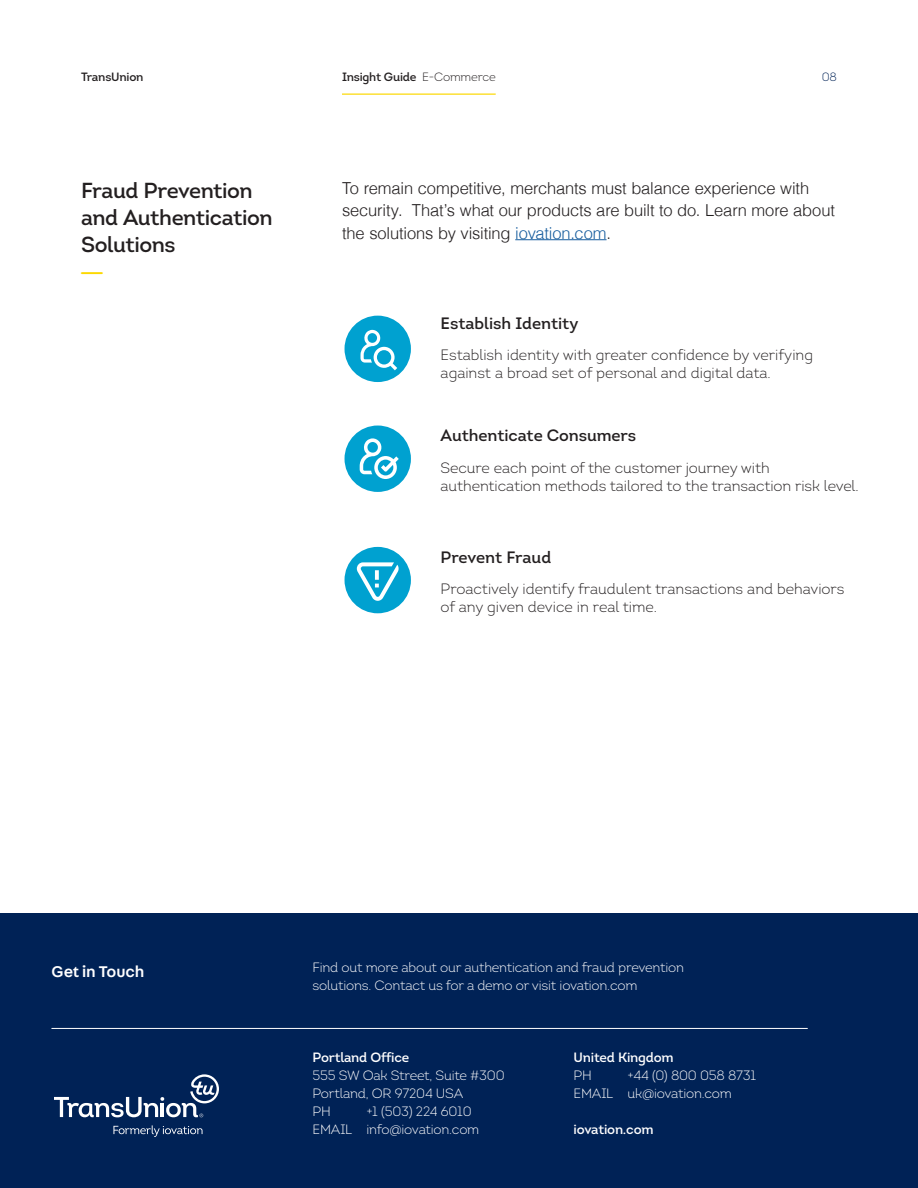
<style>
.page{position:relative;width:918px;height:1188px;background:#fff}
.page>*{position:absolute;margin:0;border:0;box-sizing:border-box;transform-origin:0 0}
.TU____Interior____Bo{font:600 21.75px/27px "Intro";letter-spacing:-.02em;color:#231f20}
.TU____Interior____Bo-2{font:21.75px "iovation glyphs";color:#fcd800}
.TU____Interior____Bo-3{font:300 16.5px/22.5px "Helvetica";letter-spacing:-.01em;color:#231f20}
.TU____Interior____Bo-4{font:600 16.5px "Intro";letter-spacing:-.005em;color:#231f20}
.t1{font:500 16.5px "Fabriga";letter-spacing:-.005em;color:#fff}
.TU____Interior____Bo-5{font:300 15px/18px "Intro";letter-spacing:-.005em;color:#231f20}
.t2{font:300 13.5px/18px "Intro";letter-spacing:-.015em;color:#fff}
.t3{font:600 13.5px "Intro";letter-spacing:-.015em;color:#fff}
.t4{font:600 12px "Intro";letter-spacing:-.015em;color:#231f20}
.t5{font:300 12px "Intro";color:#002256}
.s1{font-weight:300}
.s2{color:#175d9e}
</style>
<div class="page">
<hr style="left:342px;top:94px;width:154px;height:1px;background:#fcd800">
<hr style="left:515px;top:239px;width:92px;height:1px;background:#175d9e">
<div style="left:345px;top:316px;width:66px;height:66px;background:#00a1d0;border-radius:50%"></div>
<svg style="left:361px;top:330px;width:36px;height:40px"></svg>
<div style="left:345px;top:426px;width:66px;height:66px;background:#00a1d0;border-radius:50%"></div>
<svg style="left:360px;top:438px;width:39px;height:41px"></svg>
<div style="left:345px;top:547px;width:66px;height:66px;background:#00a1d0;border-radius:50%"></div>
<svg style="left:357px;top:562px;width:42px;height:39px"></svg>
<div style="left:0;top:914px;width:918px;height:274px;background:#002256"></div>
<hr style="left:52px;top:1028px;width:755px;height:1px;background:#fff">
<svg style="left:54px;top:1074px;width:165px;height:44px"></svg>
<svg style="left:113px;top:1125px;width:90px;height:12px"></svg>
<p class="t4" style="left:81px;top:69px;width:64px">TransUnion</p>
<p class="t4" style="left:342px;top:69px;width:155px">Insight Guide <span class="s1">E-Commerce</span></p>
<p class="t5" style="left:822px;top:69px;width:17px">08</p>
<p class="TU____Interior____Bo" style="left:81px;top:177px;width:193px">Fraud Prevention and Authentication<br>Solutions</p>
<p class="TU____Interior____Bo-2" style="left:81px;top:263px;width:23px">B</p>
<p class="TU____Interior____Bo-3" style="left:342px;top:175px;width:495px">To remain competitive, merchants must balance experience with security. That’s what our products are built to do. Learn more about the solutions by visiting <span class="s2">iovation.com</span>.</p>
<p class="TU____Interior____Bo-4" style="left:441px;top:312px;width:139px">Establish Identity</p>
<p class="TU____Interior____Bo-5" style="left:441px;top:346px;width:374px">Establish identity with greater confidence by verifying against a broad set of personal and digital data.</p>
<p class="TU____Interior____Bo-4" style="left:441px;top:425px;width:197px">Authenticate Consumers</p>
<p class="TU____Interior____Bo-5" style="left:441px;top:458px;width:420px">Secure each point of the customer journey with authentication methods tailored to the transaction risk level.</p>
<p class="TU____Interior____Bo-4" style="left:441px;top:546px;width:112px">Prevent Fraud</p>
<p class="TU____Interior____Bo-5" style="left:441px;top:580px;width:406px">Proactively identify fraudulent transactions and behaviors of any given device in real time.</p>
<p class="t1" style="left:52px;top:960px;width:94px">Get in Touch</p>
<p class="t2" style="left:313px;top:958px;width:373px">Find out more about our authentication and fraud prevention solutions. Contact us for a demo or visit iovation.com</p>
<p class="t3" style="left:313px;top:1049px;width:98px">Portland Office</p>
<p class="t2" style="left:313px;top:1066px;width:194px">555 SW Oak Street, Suite #300<br>Portland, OR 97204 USA<br>PH</p>
<p class="t2" style="left:313px;top:1102px;width:168px;text-indent:54px">+1 (503) 224 6010<br>EMAIL info@iovation.com</p>
<p class="t3" style="left:574px;top:1049px;width:102px">United Kingdom</p>
<p class="t2" style="left:574px;top:1066px;width:20px">PH</p>
<p class="t2" style="left:574px;top:1066px;width:184px;text-indent:54px">+44 (0) 800 058 8731<br>EMAIL uk@iovation.com</p>
<p class="t3" style="left:574px;top:1121px;width:82px">iovation.com</p>
</div>
